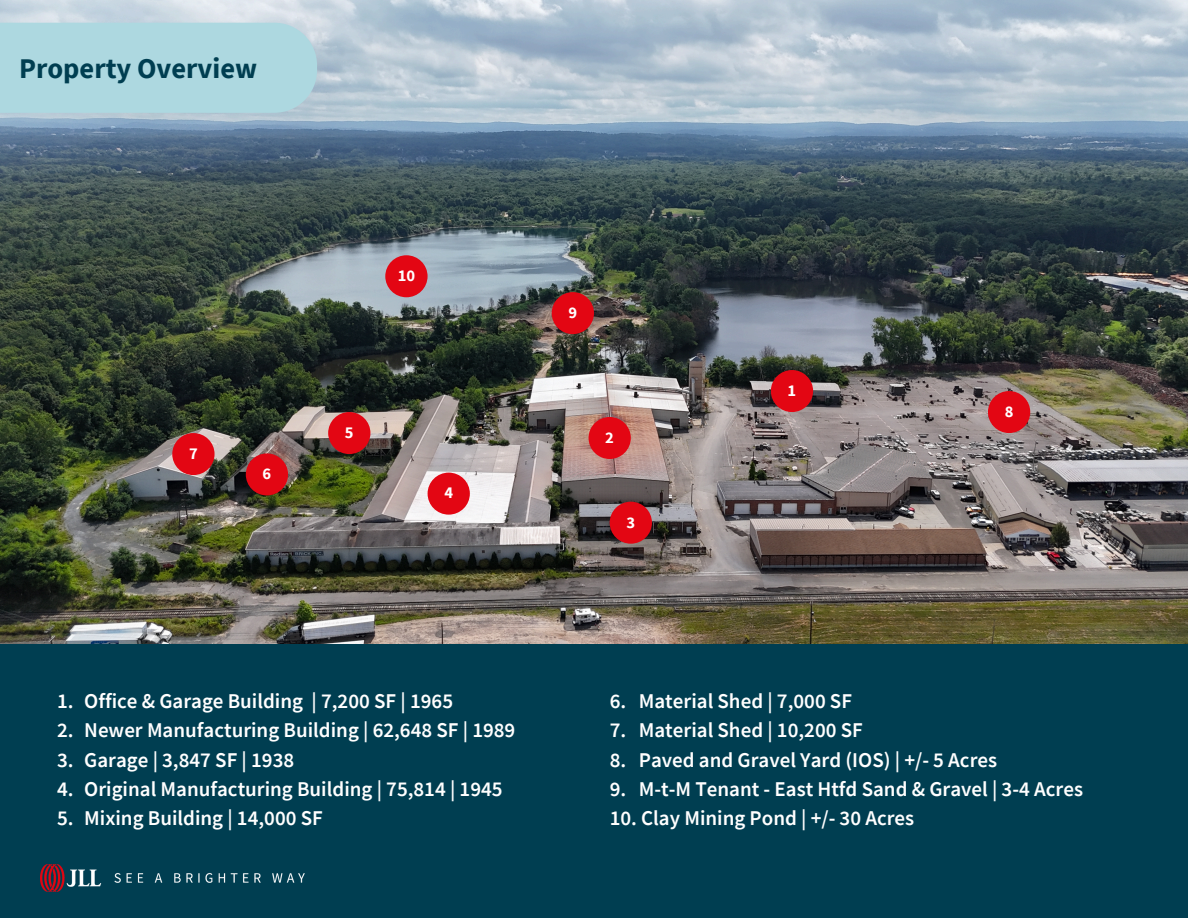
<style>
.page{position:relative;width:1188px;height:918px;background:#fff}
.page>*{position:absolute;margin:0;border:0;box-sizing:border-box;transform-origin:0 0}
.t1{font:700 28.5px "Source Sans Pro";color:#003e51}
.t2{font:600 21px "Source Sans Pro";color:#fff}
.t3{font:700 16.5px "Source Sans Pro";color:#fff}
</style>
<div class="page">
<img style="left:0;top:0;width:1188px;height:644px">
<div style="left:0;top:644px;width:1188px;height:274px;background:#003e51"></div>
<div style="left:771px;top:370px;width:42px;height:42px;background:#e30613;border-radius:50%"></div>
<div style="left:589px;top:417px;width:42px;height:42px;background:#e30613;border-radius:50%"></div>
<div style="left:610px;top:502px;width:42px;height:42px;background:#e30613;border-radius:50%"></div>
<div style="left:428px;top:473px;width:42px;height:42px;background:#e30613;border-radius:50%"></div>
<div style="left:328px;top:412px;width:42px;height:42px;background:#e30613;border-radius:50%"></div>
<div style="left:246px;top:453px;width:42px;height:42px;background:#e30613;border-radius:50%"></div>
<div style="left:172px;top:433px;width:43px;height:42px;background:#e30613;border-radius:50%"></div>
<div style="left:988px;top:391px;width:42px;height:42px;background:#e30613;border-radius:50%"></div>
<div style="left:552px;top:292px;width:42px;height:42px;background:#e30613;border-radius:50%"></div>
<div style="left:385px;top:255px;width:43px;height:42px;background:#e30613;border-radius:50%"></div>
<img style="left:40px;top:864px;width:265px;height:27px">
<div style="left:0;top:23px;width:317px;height:90px;background:#add8e0"></div>
<p class="t1" style="left:19px;top:50px;width:240px">Property Overview</p>
<p class="t3" style="left:189px;top:443px;width:10px">7</p>
<p class="t3" style="left:263px;top:463px;width:10px">6</p>
<p class="t3" style="left:398px;top:265px;width:19px">10</p>
<p class="t3" style="left:345px;top:422px;width:10px">5</p>
<p class="t3" style="left:444px;top:482px;width:10px">4</p>
<p class="t3" style="left:568px;top:302px;width:10px">9</p>
<p class="t3" style="left:605px;top:427px;width:10px">2</p>
<p class="t3" style="left:626px;top:511px;width:10px">3</p>
<h1 class="t3" style="left:788px;top:380px;width:10px">1</h1>
<p class="t3" style="left:1005px;top:401px;width:10px">8</p>
<p class="t2" style="left:57px;top:687px;width:397px">1. Office &amp; Garage Building | 7,200 SF | 1965</p>
<p class="t2" style="left:57px;top:717px;width:460px">2. Newer Manufacturing Building | 62,648 SF | 1989</p>
<p class="t2" style="left:57px;top:746px;width:239px">3. Garage | 3,847 SF | 1938</p>
<p class="t2" style="left:57px;top:775px;width:447px">4. Original Manufacturing Building | 75,814 | 1945</p>
<h2 class="t2" style="left:57px;top:804px;width:267px">5. Mixing Building | 14,000 SF</h2>
<p class="t2" style="left:610px;top:687px;width:244px">6. Material Shed | 7,000 SF</p>
<p class="t2" style="left:610px;top:717px;width:255px">7. Material Shed | 10,200 SF</p>
<p class="t2" style="left:610px;top:746px;width:389px">8. Paved and Gravel Yard (IOS) | +/- 5 Acres</p>
<p class="t2" style="left:610px;top:775px;width:475px">9. M-t-M Tenant - East Htfd Sand &amp; Gravel | 3-4 Acres</p>
<p class="t2" style="left:610px;top:804px;width:306px">10. Clay Mining Pond | +/- 30 Acres</p>
</div>
